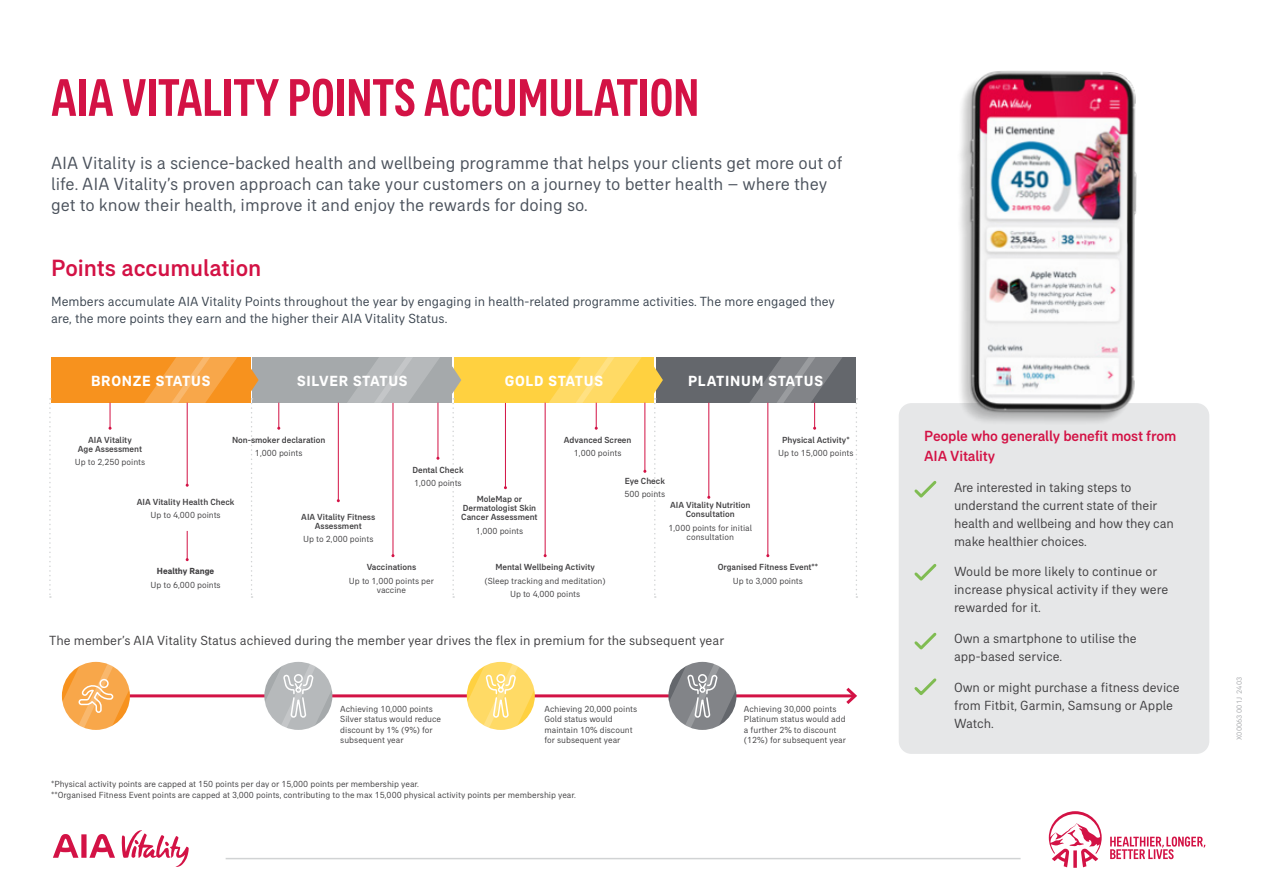
<style>
.page{position:relative;width:1263px;height:893px;background:#fff}
.page>*{position:absolute;margin:0;border:0;box-sizing:border-box;transform-origin:0 0}
.t1{font:500 condensed 54px "AIA Everest";letter-spacing:-.01em;color:#d31245}
.t2{font:500 24px "AIA Everest";color:#d31245}
.t3{font:18px/21px "AIA Everest";color:#4b525c}
.t4{font:700 15px "AIA Everest";letter-spacing:.05em;color:#fff}
.t5{font:500 15px/19.5px "AIA Everest";letter-spacing:-.01em;color:#d31245}
.t6{font:13.5px/18px "AIA Everest";color:#414042}
.t7{font:13.5px/16.5px "AIA Everest";color:#3b4550}
.t8{font:9px/10.5px "AIA Everest";color:#414042}
.t9{font:500 9px/9px "AIA Everest";color:#414042;text-align:center}
.t10{font:700 9px "AIA Everest";color:#414042}
.t11{font:7.5px "AIA Everest";color:#a7a9ac}
</style>
<div class="page">
<div style="left:51px;top:357px;width:200px;height:46px;background:#f7921e"></div>
<div style="left:252px;top:357px;width:200px;height:46px;background:#a5a9ab"></div>
<div style="left:454px;top:357px;width:200px;height:46px;background:#ffd140"></div>
<div style="left:656px;top:357px;width:199px;height:46px;background:#64676c"></div>
<svg style="left:49px;top:398px;width:2px;height:200px"></svg>
<svg style="left:856px;top:398px;width:1px;height:200px"></svg>
<svg style="left:109px;top:403px;width:3px;height:27px"></svg>
<svg style="left:277px;top:403px;width:3px;height:27px"></svg>
<svg style="left:750px;top:357px;width:92px;height:73px"></svg>
<hr style="left:505px;top:403px;width:1px;height:85px;background:#d31245">
<hr style="left:708px;top:403px;width:1px;height:94px;background:#d31245">
<hr style="left:767px;top:403px;width:1px;height:153px;background:#d31245">
<svg style="left:144px;top:357px;width:115px;height:241px"></svg>
<svg style="left:347px;top:357px;width:114px;height:241px"></svg>
<svg style="left:544px;top:357px;width:119px;height:241px"></svg>
<hr style="left:77px;top:694px;width:778px;height:3px;background:#d31245">
<svg style="left:843px;top:687px;width:14px;height:17px"></svg>
<svg style="left:61px;top:662px;width:81px;height:68px"></svg>
<svg style="left:252px;top:662px;width:93px;height:68px"></svg>
<svg style="left:454px;top:662px;width:93px;height:68px"></svg>
<svg style="left:656px;top:662px;width:93px;height:68px"></svg>
<div style="left:899px;top:403px;width:310px;height:351px;background:#e6e7e8;border-radius:13px"></div>
<svg style="left:914px;top:481px;width:23px;height:17px"></svg>
<svg style="left:914px;top:564px;width:23px;height:17px"></svg>
<svg style="left:914px;top:632px;width:23px;height:18px"></svg>
<svg style="left:914px;top:678px;width:23px;height:17px"></svg>
<hr style="left:226px;top:858px;width:794px;height:1px;background:#d1d3d4">
<svg style="left:53px;top:834px;width:62px;height:24px"></svg>
<svg style="left:121px;top:830px;width:68px;height:37px"></svg>
<svg style="left:1049px;top:811px;width:156px;height:57px"></svg>
<hr style="left:338px;top:403px;width:1px;height:98px;background:#d31245">
<img style="left:960px;top:71px;width:177px;height:351px">
<h1 class="t1" style="left:51px;top:67px;width:650px">AIA VITALITY POINTS ACCUMULATION</h1>
<p class="t3" style="left:51px;top:152px;width:793px">AIA Vitality is a science-backed health and wellbeing programme that helps your clients get more out of life. AIA Vitality’s proven approach can take your customers on a journey to better health – where they get to know their health, improve it and enjoy the rewards for doing so.</p>
<h2 class="t2" style="left:51px;top:254px;width:212px">Points accumulation</h2>
<h3 class="t7" style="left:51px;top:293px;width:785px">Members accumulate AIA Vitality Points throughout the year by engaging in health-related programme activities. The more engaged they are, the more points they earn and the higher their AIA Vitality Status.</h3>
<h3 class="t4" style="left:91px;top:372px;width:121px">BRONZE STATUS</h3>
<h3 class="t4" style="left:297px;top:372px;width:112px">SILVER STATUS</h3>
<h3 class="t4" style="left:505px;top:372px;width:100px">GOLD STATUS</h3>
<h3 class="t4" style="left:688px;top:372px;width:137px">PLATINUM STATUS</h3>
<p class="t9" style="left:782px;top:435px;width:69px">Physical Activity*</p>
<p class="t8" style="left:778px;top:448px;width:77px">Up to 15,000 points</p>
<p class="t9" style="left:232px;top:435px;width:95px">Non-smoker declaration</p>
<p class="t8" style="left:255px;top:448px;width:49px">1,000 points</p>
<p class="t9" style="left:564px;top:435px;width:69px">Advanced Screen</p>
<p class="t8" style="left:574px;top:448px;width:49px">1,000 points</p>
<p class="t9" style="left:78px;top:435px;width:66px">AIA Vitality<br>Age Assessment</p>
<p class="t8" style="left:75px;top:457px;width:72px">Up to 2,250 points</p>
<p class="t9" style="left:137px;top:497px;width:99px">AIA Vitality Health Check</p>
<p class="t8" style="left:150px;top:510px;width:72px">Up to 4,000 points</p>
<p class="t9" style="left:412px;top:465px;width:53px">Dental Check</p>
<p class="t8" style="left:414px;top:478px;width:49px">1,000 points</p>
<p class="t9" style="left:625px;top:476px;width:42px">Eye Check</p>
<p class="t8" style="left:624px;top:488px;width:42px">500 points</p>
<p class="t9" style="left:461px;top:495px;width:78px">MoleMap or<br>Dermatologist Skin<br>Cancer Assessment</p>
<p class="t8" style="left:476px;top:525px;width:49px">1,000 points</p>
<p class="t9" style="left:495px;top:563px;width:101px">Mental Wellbeing Activity</p>
<p class="t8" style="left:484px;top:574px;width:123px;line-height:13.2px;text-align:center">(Sleep tracking and meditation)<br>Up to 4,000 points</p>
<h3 class="t6" style="left:49px;top:631px;width:676px">The member’s AIA Vitality Status achieved during the member year drives the flex in premium for the subsequent year</h3>
<p class="t9" style="left:670px;top:501px;width:82px">AIA Vitality Nutrition<br>Consultation</p>
<p class="t8" style="left:668px;top:523px;width:85px;line-height:9px;text-align:center">1,000 points for initial consultation</p>
<p class="t9" style="left:301px;top:512px;width:76px">AIA Vitality Fitness<br>Assessment</p>
<p class="t8" style="left:303px;top:534px;width:72px">Up to 2,000 points</p>
<p class="t9" style="left:718px;top:563px;width:102px">Organised Fitness Event**</p>
<p class="t8" style="left:733px;top:575px;width:72px">Up to 3,000 points</p>
<p class="t9" style="left:367px;top:563px;width:51px">Vaccinations</p>
<p class="t8" style="left:349px;top:576px;width:87px;line-height:9px;text-align:center">Up to 1,000 points per vaccine</p>
<p class="t10" style="left:157px;top:566px;width:59px">Healthy Range</p>
<p class="t8" style="left:150px;top:579px;width:72px">Up to 6,000 points</p>
<p class="t8" style="left:340px;top:703px;width:102px">Achieving 10,000 points<br>Silver status would reduce discount by 1% (9%) for subsequent year</p>
<p class="t8" style="left:544px;top:703px;width:94px">Achieving 20,000 points<br>Gold status would maintain 10% discount for subsequent year</p>
<p class="t8" style="left:744px;top:703px;width:104px">Achieving 30,000 points<br>Platinum status would add a further 2% to discount (12%) for subsequent year</p>
<p class="t8" style="left:51px;top:778px;width:526px">*Physical activity points are capped at 150 points per day or 15,000 points per membership year.<br>**Organised Fitness Event points are capped at 3,000 points, contributing to the max 15,000 physical activity points per membership year.</p>
<h3 class="t5" style="left:924px;top:426px;width:254px">People who generally benefit most from<br>AIA Vitality</h3>
<h3 class="t6" style="left:954px;top:478px;width:221px">Are interested in taking steps to understand the current state of their health and wellbeing and how they can make healthier choices.</h3>
<h3 class="t6" style="left:954px;top:563px;width:216px">Would be more likely to continue or increase physical activity if they were rewarded for it.</h3>
<h3 class="t6" style="left:954px;top:629px;width:184px">Own a smartphone to utilise the app-based service.</h3>
<h3 class="t6" style="left:954px;top:678px;width:227px">Own or might purchase a fitness device from Fitbit, Garmin, Samsung or Apple<br>Watch.</h3>
<p class="t11" style="left:1235px;top:740px;width:65px;rotate:-90deg">X00063 001J 2403</p>
</div>
